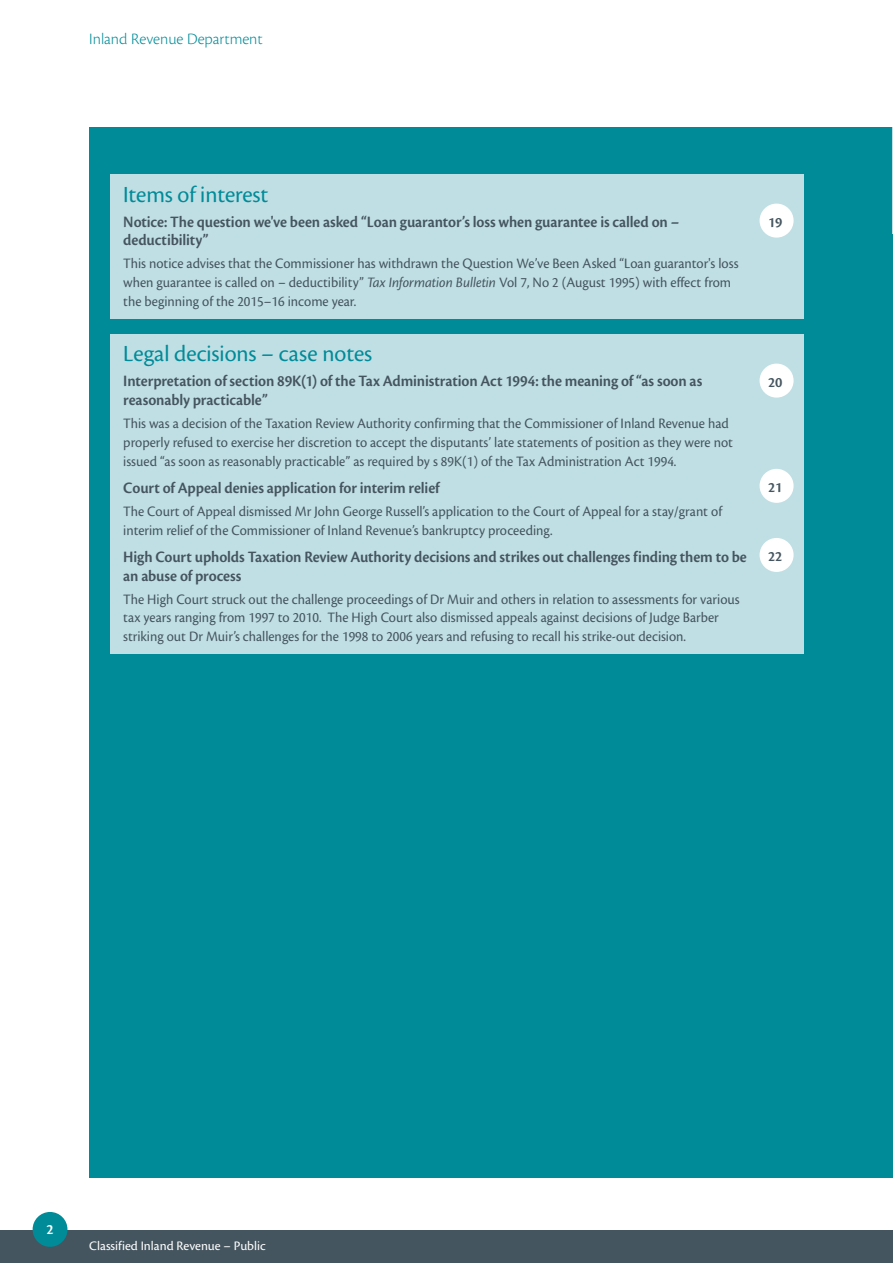
<style>
.page{position:relative;width:893px;height:1263px;background:#fff}
.page>*{position:absolute;margin:0;border:0;box-sizing:border-box;transform-origin:0 0}
.t1{font:24px "Cronos Pro Subh";color:#008b98}
.t2{font:600 16.5px/18.8px "Cronos Pro";letter-spacing:-.01em;color:#45555f;scale:.95 1}
.t3{font:300 16.5px "Cronos Pro";color:#008b98}
.t4{font:15px/18.8px "Cronos Pro";color:#45555f;scale:.95 1}
.t5{font:600 15px "Cronos Pro";color:#45555f}
.t6{font:600 15px "Cronos Pro";color:#fff}
.t7{font:13.5px "Cronos Pro";color:#fff}
.s1{font-style:italic}
</style>
<div class="page">
<div style="left:89px;top:128px;width:804px;height:1050px;background:#008b98"></div>
<div style="left:0;top:1230px;width:893px;height:33px;background:#45555f"></div>
<div style="left:33px;top:1212px;width:34px;height:35px;background:#008b98;border-radius:50%"></div>
<div style="left:111px;top:334px;width:693px;height:319px;background:#c0dfe4"></div>
<div style="left:760px;top:364px;width:34px;height:34px;background:#fff;border-radius:50%"></div>
<div style="left:760px;top:469px;width:34px;height:34px;background:#fff;border-radius:50%"></div>
<div style="left:760px;top:538px;width:34px;height:34px;background:#fff;border-radius:50%"></div>
<div style="left:111px;top:174px;width:693px;height:145px;background:#c0dfe4"></div>
<div style="left:760px;top:204px;width:34px;height:34px;background:#fff;border-radius:50%"></div>
<hr style="left:892px;top:128px;width:1px;height:106px;background:#c0dfe4">
<p class="t3" style="left:89px;top:30px;width:175px">Inland Revenue Department</p>
<h1 class="t1" style="left:123px;top:180px;width:147px">Items of interest</h1>
<p class="t2" style="left:123px;top:212px;width:587px">Notice: The question we've been asked “Loan guarantor’s loss when guarantee is called on – deductibility”</p>
<p class="t4" style="left:123px;top:254px;width:649px">This notice advises that the Commissioner has withdrawn the Question We’ve Been Asked “Loan guarantor's loss when guarantee is called on – deductibility” <span class="s1">Tax Information Bulletin</span> Vol 7, No 2 (August 1995) with effect from the beginning of the 2015–16 income year.</p>
<h1 class="t1" style="left:123px;top:340px;width:250px">Legal decisions – case notes</h1>
<p class="t2" style="left:123px;top:372px;width:611px">Interpretation of section 89K(1) of the Tax Administration Act 1994: the meaning of “as soon as reasonably practicable”</p>
<p class="t4" style="left:123px;top:414px;width:643px">This was a decision of the Taxation Review Authority confirming that the Commissioner of Inland Revenue had properly refused to exercise her discretion to accept the disputants’ late statements of position as they were not issued “as soon as reasonably practicable” as required by s 89K(1) of the Tax Administration Act 1994.</p>
<p class="t2" style="left:123px;top:479px;width:335px">Court of Appeal denies application for interim relief</p>
<p class="t4" style="left:123px;top:502px;width:632px">The Court of Appeal dismissed Mr John George Russell’s application to the Court of Appeal for a stay/grant of interim relief of the Commissioner of Inland Revenue’s bankruptcy proceeding.</p>
<p class="t2" style="left:123px;top:548px;width:658px">High Court upholds Taxation Review Authority decisions and strikes out challenges finding them to be an abuse of process</p>
<p class="t4" style="left:123px;top:590px;width:650px">The High Court struck out the challenge proceedings of Dr Muir and others in relation to assessments for various tax years ranging from 1997 to 2010. The High Court also dismissed appeals against decisions of Judge Barber striking out Dr Muir’s challenges for the 1998 to 2006 years and refusing to recall his strike-out decision.</p>
<p class="t5" style="left:768px;top:214px;width:16px">19</p>
<p class="t5" style="left:768px;top:374px;width:16px">20</p>
<p class="t5" style="left:768px;top:479px;width:16px">21</p>
<p class="t5" style="left:768px;top:548px;width:16px">22</p>
<p class="t6" style="left:47px;top:1220px;width:9px">2</p>
<p class="t7" style="left:89px;top:1238px;width:178px">Classified Inland Revenue – Public</p>
</div>
